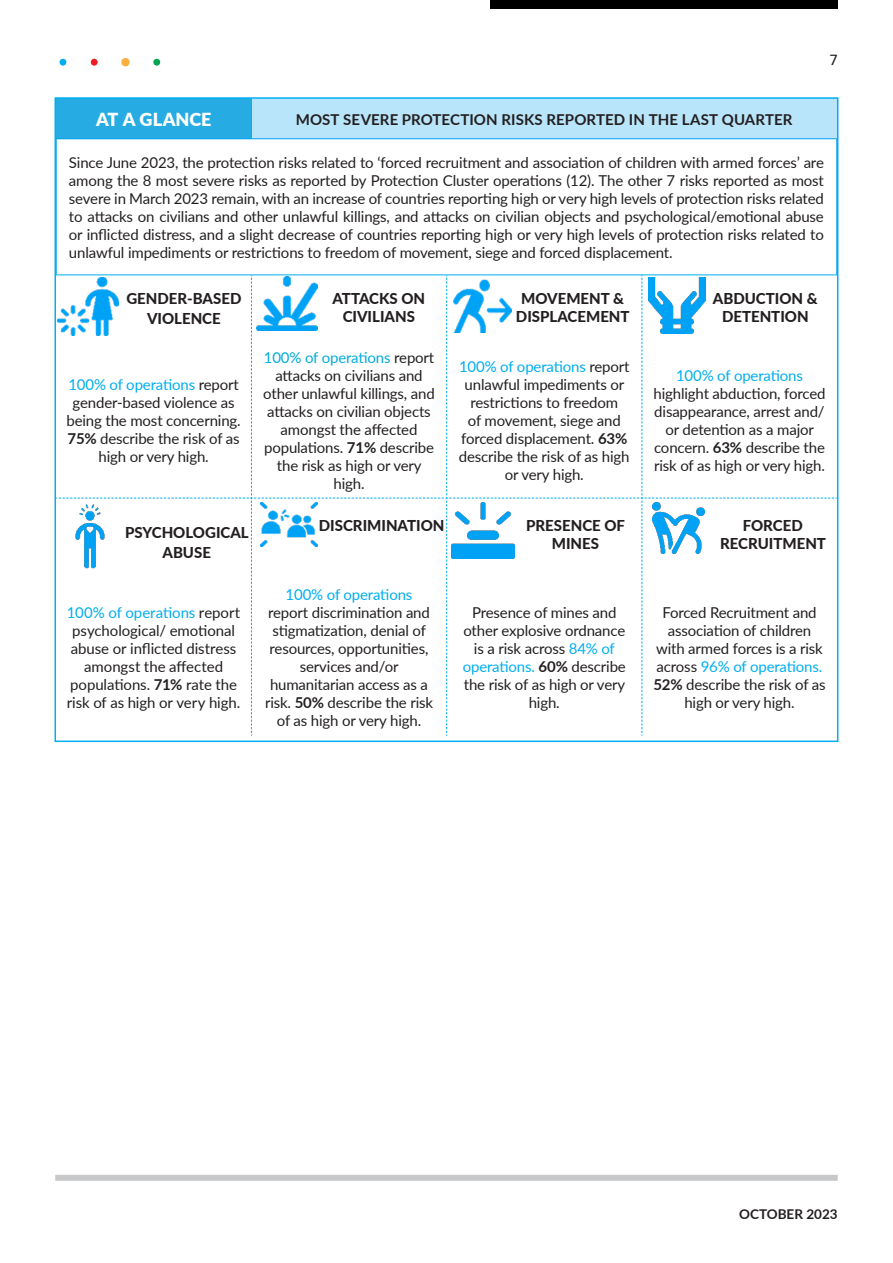
<style>
.page{position:relative;width:893px;height:1263px;background:#fff}
.page>*{position:absolute;margin:0;border:0;box-sizing:border-box;transform-origin:0 0}
.Headline_12_15_left{font:900 18px "Lato";color:#fff}
.t1{font:16.5px "Calibri";color:#231f20}
.t2{font:15px/18px "Lato";letter-spacing:-.01em;color:#231f20;text-align:center}
.t3{font:800 15px/18px "Lato";color:#231f20;text-align:center}
.Body_Text__left{font:700 15px "Lato";letter-spacing:.005em;color:#231f20}
.t4{font:700 13.5px "Lato";color:#231f20}
.s1{color:#00aeef}
.s2{font-weight:700}
.s3{color:#00acdd}
</style>
<div class="page">
<div style="left:55px;top:1175px;width:783px;height:6px;background:#c7c8ca"></div>
<div style="left:490px;top:0;width:348px;height:9px;background:#000"></div>
<div style="left:56px;top:99px;width:195px;height:40px;background:#26ace2"></div>
<div style="left:251px;top:99px;width:586px;height:40px;background:#b9e5fa"></div>
<hr style="left:251px;top:99px;width:1px;height:40px;background:#00aeef">
<hr style="left:56px;top:139px;width:195px;height:1px;background:#00a2f6">
<hr style="left:251px;top:139px;width:196px;height:1px;background:#00a2f6">
<hr style="left:447px;top:139px;width:195px;height:1px;background:#00a2f6">
<hr style="left:642px;top:139px;width:195px;height:1px;background:#00a2f6">
<svg style="left:58px;top:275px;width:777px;height:461px"></svg>
<img style="left:58px;top:277px;width:61px;height:59px">
<img style="left:257px;top:276px;width:60px;height:54px">
<img style="left:452px;top:276px;width:59px;height:56px">
<img style="left:648px;top:277px;width:58px;height:56px">
<img style="left:59px;top:503px;width:62px;height:66px">
<img style="left:261px;top:503px;width:56px;height:43px">
<img style="left:451px;top:503px;width:63px;height:55px">
<img style="left:653px;top:503px;width:52px;height:51px">
<div style="left:153px;top:59px;width:7px;height:7px;background:#00a54f;border-radius:50%"></div>
<div style="left:59px;top:59px;width:8px;height:7px;background:#00aeef;border-radius:50%"></div>
<div style="left:91px;top:59px;width:7px;height:7px;background:#ee1d23;border-radius:50%"></div>
<div style="left:122px;top:59px;width:7px;height:7px;background:#fbb03f;border-radius:50%"></div>
<div style="left:121px;top:58px;width:9px;height:8px;border:2px solid #fbb03f;border-radius:50%"></div>
<p class="t1" style="left:829px;top:48px;width:10px">7</p>
<p class="Headline_12_15_left" style="left:96px;top:106px;width:117px">AT A GLANCE</p>
<p class="Body_Text__left" style="left:296px;top:108px;width:498px">MOST SEVERE PROTECTION RISKS REPORTED IN THE LAST QUARTER</p>
<p class="t2" style="left:69px;top:153px;width:756px;text-align:justify">Since June 2023, the protection risks related to ‘forced recruitment and association of children with armed forces’ are among the 8 most severe risks as reported by Protection Cluster operations (12). The other 7 risks reported as most severe in March 2023 remain, with an increase of countries reporting high or very high levels of protection risks related to attacks on civilians and other unlawful killings, and attacks on civilian objects and psychological/emotional abuse or inflicted distress, and a slight decrease of countries reporting high or very high levels of protection risks related to unlawful impediments or restrictions to freedom of movement, siege and forced displacement.</p>
<p class="t3" style="left:126px;top:289px;width:117px">GENDER-BASED</p>
<p class="t3" style="left:147px;top:309px;width:75px">VIOLENCE</p>
<p class="t2" style="left:67px;top:375px;width:176px"><span class="s1">100% of operations</span> report gender-based violence as being the most concerning.<br><span class="s2">75%</span> describe the risk of as high or very high.</p>
<p class="t3" style="left:125px;top:523px;width:125px">PSYCHOLOGICAL</p>
<p class="t3" style="left:163px;top:543px;width:50px">ABUSE</p>
<p class="t2" style="left:67px;top:603px;width:175px"><span class="s1">100% of operations</span> report psychological/ emotional abuse or inflicted distress amongst the affected populations. <span class="s2">71%</span> rate the risk of as high or very high.</p>
<p class="t3" style="left:332px;top:289px;width:94px">ATTACKS ON<br>CIVILIANS</p>
<p class="t3" style="left:516px;top:289px;width:115px">MOVEMENT &amp;<br>DISPLACEMENT</p>
<p class="t3" style="left:713px;top:289px;width:106px">ABDUCTION &amp;<br>DETENTION</p>
<p class="t2" style="left:263px;top:348px;width:173px"><span class="s3">100% of operations</span> report attacks on civilians and other unlawful killings, and attacks on civilian objects amongst the affected populations. <span class="s2">71%</span> describe the risk as high or very high.</p>
<p class="t2" style="left:459px;top:357px;width:172px"><span class="s1">100% of operations</span> report unlawful impediments or restrictions to freedom<br>of movement, siege and forced displacement. <span class="s2">63% </span>describe the risk of as high or very high.</p>
<p class="t2" style="left:653px;top:366px;width:173px"><span class="s1">100% of operations </span>highlight abduction, forced disappearance, arrest and/ or detention as a major concern. <span class="s2">63%</span> describe the risk of as high or very high.</p>
<p class="t3" style="left:319px;top:516px;width:127px">DISCRIMINATION</p>
<p class="t3" style="left:526px;top:516px;width:100px">PRESENCE OF<br>MINES</p>
<p class="t3" style="left:720px;top:516px;width:107px">FORCED<br>RECRUITMENT</p>
<p class="t2" style="left:265px;top:585px;width:170px"><span class="s1">100% of operations </span>report discrimination and stigmatization, denial of resources, opportunities, services and/or humanitarian access as a risk. <span class="s2">50%</span> describe the risk of as high or very high.</p>
<p class="t2" style="left:463px;top:603px;width:165px">Presence of mines and other explosive ordnance is a risk across <span class="s1">84% of operations.</span> <span class="s2">60%</span> describe the risk of as high or very high.</p>
<p class="t2" style="left:653px;top:603px;width:174px">Forced Recruitment and association of children with armed forces is a risk across <span class="s1">96% of operations.<br></span><span class="s2">52%</span> describe the risk of as high or very high.</p>
<p class="t4" style="left:739px;top:1204px;width:100px">OCTOBER 2023</p>
</div>
